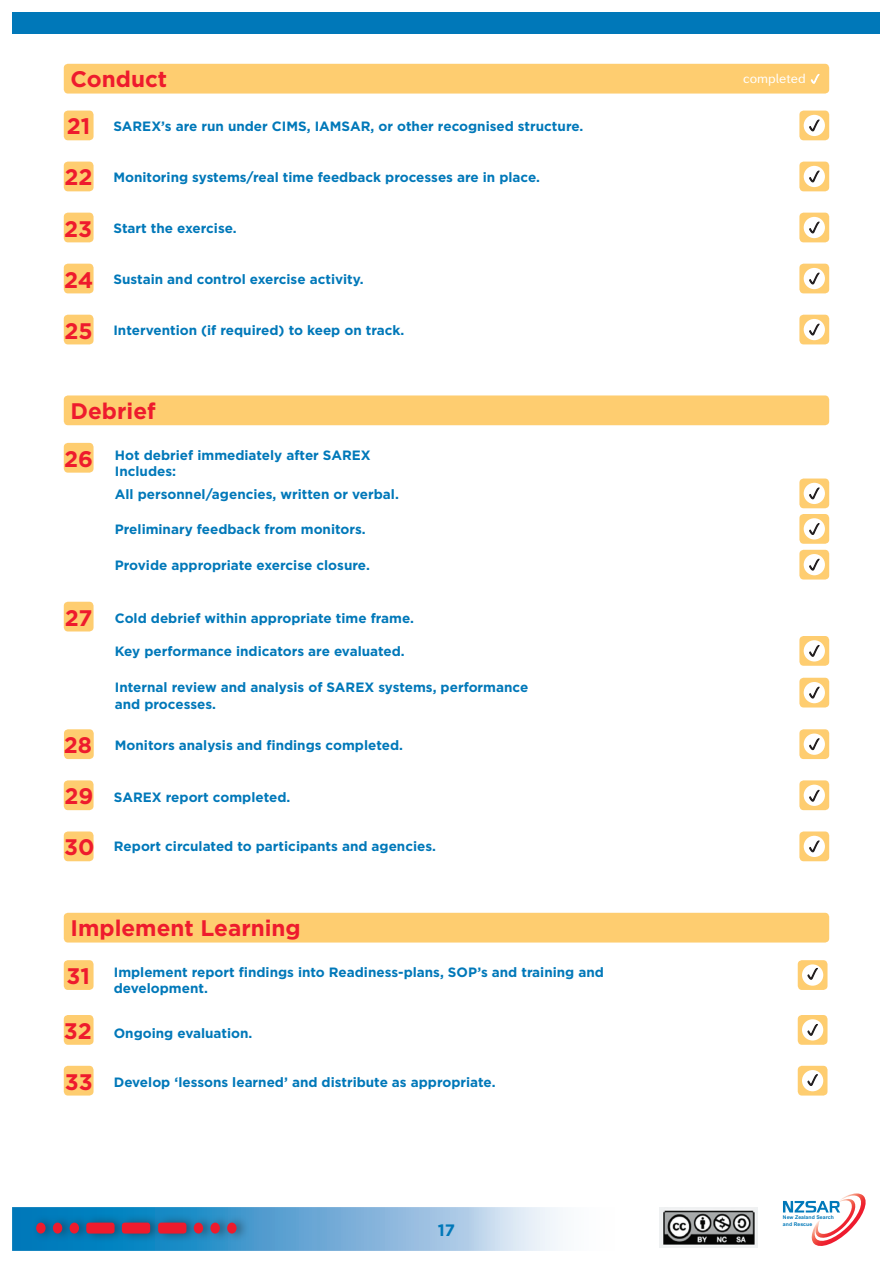
<style>
.page{position:relative;width:893px;height:1263px;background:#fff}
.page>*{position:absolute;margin:0;border:0;box-sizing:border-box;transform-origin:0 0}
.Sub_Head{font:700 22.5px "Gotham";color:#ee1b2d}
.numbered_heading{font:700 16.5px "Gotham";color:#0078b9}
.Numbered_heading_2{font:700 13.5px/16.5px "Gotham";color:#0078b9}
.body_text_new{font:12.75px "Seconda Soft";color:#fff}
.t1{font:700 5.1px/6.1px "Arial MT Std";letter-spacing:.01em;color:#0078b9}
</style>
<div class="page">
<div style="left:13px;top:13px;width:867px;height:21px;background:#0078b9"></div>
<svg style="left:13px;top:1208px;width:667px;height:42px"></svg>
<div style="left:31px;top:1213px;width:219px;height:30px;background:#231f20;opacity:.55"></div>
<div style="left:36px;top:1222px;width:10px;height:11px;background:#ee1b2d;border-radius:50%"></div>
<div style="left:53px;top:1222px;width:9px;height:11px;background:#ee1b2d;border-radius:50%"></div>
<div style="left:70px;top:1222px;width:9px;height:11px;background:#ee1b2d;border-radius:50%"></div>
<div style="left:86px;top:1222px;width:29px;height:11px;background:#ee1b2d;border-radius:3px"></div>
<div style="left:122px;top:1222px;width:28px;height:11px;background:#ee1b2d;border-radius:3px"></div>
<div style="left:158px;top:1222px;width:28px;height:11px;background:#ee1b2d;border-radius:3px"></div>
<div style="left:194px;top:1222px;width:9px;height:11px;background:#ee1b2d;border-radius:50%"></div>
<div style="left:210px;top:1222px;width:10px;height:11px;background:#ee1b2d;border-radius:50%"></div>
<div style="left:227px;top:1222px;width:10px;height:11px;background:#ee1b2d;border-radius:50%"></div>
<svg style="left:783px;top:1193px;width:83px;height:53px"></svg>
<img style="left:659px;top:1208px;width:99px;height:39px">
<div style="left:799px;top:111px;width:30px;height:29px;background:#fecd70;border-radius:4px"></div>
<div style="left:798px;top:960px;width:29px;height:30px;background:#fecd70;border-radius:4px"></div>
<div style="left:798px;top:1015px;width:29px;height:30px;background:#fecd70;border-radius:4px"></div>
<div style="left:798px;top:1066px;width:29px;height:29px;background:#fecd70;border-radius:4px"></div>
<div style="left:799px;top:478px;width:30px;height:30px;background:#fecd70;border-radius:4px"></div>
<div style="left:799px;top:636px;width:30px;height:30px;background:#fecd70;border-radius:4px"></div>
<div style="left:799px;top:514px;width:30px;height:30px;background:#fecd70;border-radius:4px"></div>
<div style="left:799px;top:678px;width:30px;height:29px;background:#fecd70;border-radius:4px"></div>
<div style="left:799px;top:550px;width:30px;height:29px;background:#fecd70;border-radius:4px"></div>
<div style="left:799px;top:162px;width:30px;height:29px;background:#fecd70;border-radius:4px"></div>
<div style="left:799px;top:729px;width:30px;height:30px;background:#fecd70;border-radius:4px"></div>
<div style="left:799px;top:213px;width:30px;height:29px;background:#fecd70;border-radius:4px"></div>
<div style="left:799px;top:780px;width:30px;height:30px;background:#fecd70;border-radius:4px"></div>
<div style="left:799px;top:264px;width:30px;height:29px;background:#fecd70;border-radius:4px"></div>
<div style="left:799px;top:831px;width:30px;height:30px;background:#fecd70;border-radius:4px"></div>
<div style="left:799px;top:315px;width:30px;height:29px;background:#fecd70;border-radius:4px"></div>
<div style="left:64px;top:111px;width:30px;height:29px;background:#fecd70;border-radius:4px"></div>
<div style="left:64px;top:443px;width:30px;height:30px;background:#fecd70;border-radius:4px"></div>
<div style="left:64px;top:960px;width:30px;height:30px;background:#fecd70;border-radius:4px"></div>
<div style="left:64px;top:1015px;width:30px;height:30px;background:#fecd70;border-radius:4px"></div>
<div style="left:64px;top:1066px;width:30px;height:29px;background:#fecd70;border-radius:4px"></div>
<div style="left:64px;top:602px;width:30px;height:29px;background:#fecd70;border-radius:4px"></div>
<div style="left:64px;top:162px;width:30px;height:29px;background:#fecd70;border-radius:4px"></div>
<div style="left:64px;top:729px;width:30px;height:30px;background:#fecd70;border-radius:4px"></div>
<div style="left:64px;top:213px;width:30px;height:29px;background:#fecd70;border-radius:4px"></div>
<div style="left:64px;top:780px;width:30px;height:30px;background:#fecd70;border-radius:4px"></div>
<div style="left:64px;top:264px;width:30px;height:29px;background:#fecd70;border-radius:4px"></div>
<div style="left:64px;top:831px;width:30px;height:30px;background:#fecd70;border-radius:4px"></div>
<div style="left:64px;top:315px;width:30px;height:29px;background:#fecd70;border-radius:4px"></div>
<div style="left:804px;top:115px;width:21px;height:21px;background:#fff;border-radius:50%"></div>
<div style="left:802px;top:964px;width:21px;height:22px;background:#fff;border-radius:50%"></div>
<div style="left:802px;top:1019px;width:21px;height:21px;background:#fff;border-radius:50%"></div>
<div style="left:802px;top:1070px;width:21px;height:21px;background:#fff;border-radius:50%"></div>
<div style="left:804px;top:483px;width:21px;height:21px;background:#fff;border-radius:50%"></div>
<div style="left:804px;top:640px;width:21px;height:21px;background:#fff;border-radius:50%"></div>
<div style="left:804px;top:518px;width:21px;height:21px;background:#fff;border-radius:50%"></div>
<div style="left:804px;top:682px;width:21px;height:21px;background:#fff;border-radius:50%"></div>
<div style="left:804px;top:554px;width:21px;height:21px;background:#fff;border-radius:50%"></div>
<div style="left:804px;top:166px;width:21px;height:21px;background:#fff;border-radius:50%"></div>
<div style="left:804px;top:733px;width:21px;height:22px;background:#fff;border-radius:50%"></div>
<div style="left:804px;top:217px;width:21px;height:21px;background:#fff;border-radius:50%"></div>
<div style="left:804px;top:785px;width:21px;height:21px;background:#fff;border-radius:50%"></div>
<div style="left:804px;top:268px;width:21px;height:21px;background:#fff;border-radius:50%"></div>
<div style="left:804px;top:836px;width:21px;height:21px;background:#fff;border-radius:50%"></div>
<div style="left:804px;top:319px;width:21px;height:21px;background:#fff;border-radius:50%"></div>
<div style="left:64px;top:64px;width:765px;height:30px;background:#fecd70;border-radius:4px"></div>
<div style="left:64px;top:395px;width:765px;height:30px;background:#fecd70;border-radius:4px"></div>
<div style="left:64px;top:913px;width:765px;height:29px;background:#fecd70;border-radius:4px"></div>
<svg style="left:810px;top:74px;width:10px;height:10px"></svg>
<svg style="left:809px;top:119px;width:11px;height:13px"></svg>
<svg style="left:809px;top:170px;width:11px;height:13px"></svg>
<svg style="left:809px;top:221px;width:11px;height:13px"></svg>
<svg style="left:809px;top:272px;width:11px;height:13px"></svg>
<svg style="left:809px;top:323px;width:11px;height:13px"></svg>
<svg style="left:809px;top:487px;width:11px;height:13px"></svg>
<svg style="left:809px;top:523px;width:11px;height:12px"></svg>
<svg style="left:809px;top:558px;width:11px;height:13px"></svg>
<svg style="left:809px;top:645px;width:11px;height:12px"></svg>
<svg style="left:809px;top:686px;width:11px;height:13px"></svg>
<svg style="left:809px;top:738px;width:11px;height:13px"></svg>
<svg style="left:809px;top:789px;width:11px;height:13px"></svg>
<svg style="left:809px;top:840px;width:11px;height:13px"></svg>
<svg style="left:807px;top:967px;width:11px;height:13px"></svg>
<svg style="left:807px;top:1024px;width:11px;height:12px"></svg>
<svg style="left:807px;top:1074px;width:11px;height:12px"></svg>
<p class="Sub_Head" style="left:71px;top:65px;width:98px">Conduct</p>
<p class="body_text_new" style="left:743px;top:71px;width:64px">completed</p>
<p class="Sub_Head" style="left:67px;top:113px;width:25px">21</p>
<p class="Numbered_heading_2" style="left:113px;top:118px;width:471px">SAREX’s are run under CIMS, IAMSAR, or other recognised structure.</p>
<p class="Sub_Head" style="left:65px;top:164px;width:30px">22</p>
<p class="Numbered_heading_2" style="left:113px;top:169px;width:428px">Monitoring systems/real time feedback processes are in place.</p>
<p class="Sub_Head" style="left:64px;top:215px;width:29px">23</p>
<p class="Numbered_heading_2" style="left:113px;top:220px;width:125px">Start the exercise.</p>
<p class="Sub_Head" style="left:64px;top:266px;width:31px">24</p>
<p class="Numbered_heading_2" style="left:113px;top:271px;width:252px">Sustain and control exercise activity.</p>
<p class="Sub_Head" style="left:65px;top:317px;width:30px">25</p>
<p class="Numbered_heading_2" style="left:113px;top:322px;width:292px">Intervention (if required) to keep on track.</p>
<p class="Sub_Head" style="left:71px;top:397px;width:87px">Debrief</p>
<p class="Sub_Head" style="left:64px;top:445px;width:30px">26</p>
<p class="Numbered_heading_2" style="left:115px;top:446px;width:257px">Hot debrief immediately after SAREX<br>Includes:</p>
<p class="Numbered_heading_2" style="left:115px;top:486px;width:286px">All personnel/agencies, written or verbal.</p>
<p class="Numbered_heading_2" style="left:115px;top:521px;width:252px">Preliminary feedback from monitors.</p>
<p class="Numbered_heading_2" style="left:115px;top:557px;width:256px">Provide appropriate exercise closure.</p>
<p class="Sub_Head" style="left:65px;top:604px;width:29px">27</p>
<p class="Numbered_heading_2" style="left:115px;top:610px;width:301px">Cold debrief within appropriate time frame.</p>
<p class="Numbered_heading_2" style="left:115px;top:643px;width:291px">Key performance indicators are evaluated.</p>
<p class="Numbered_heading_2" style="left:115px;top:679px;width:415px">Internal review and analysis of SAREX systems, performance and processes.</p>
<p class="Sub_Head" style="left:64px;top:731px;width:30px">28</p>
<p class="Numbered_heading_2" style="left:115px;top:737px;width:290px">Monitors analysis and findings completed.</p>
<p class="Sub_Head" style="left:64px;top:783px;width:30px">29</p>
<p class="Numbered_heading_2" style="left:114px;top:788px;width:178px">SAREX report completed.</p>
<p class="Sub_Head" style="left:64px;top:834px;width:32px">30</p>
<p class="Numbered_heading_2" style="left:114px;top:838px;width:324px">Report circulated to participants and agencies.</p>
<p class="Sub_Head" style="left:71px;top:914px;width:232px">Implement Learning</p>
<p class="Sub_Head" style="left:67px;top:962px;width:25px">31</p>
<p class="Sub_Head" style="left:64px;top:1017px;width:29px">32</p>
<p class="Sub_Head" style="left:65px;top:1068px;width:29px">33</p>
<p class="Numbered_heading_2" style="left:114px;top:964px;width:492px">Implement report findings into Readiness-plans, SOP’s and training and development.</p>
<p class="Numbered_heading_2" style="left:114px;top:1024px;width:140px">Ongoing evaluation.</p>
<p class="Numbered_heading_2" style="left:114px;top:1074px;width:383px">Develop ‘lessons learned’ and distribute as appropriate.</p>
<p class="numbered_heading" style="left:438px;top:1220px;width:19px">17</p>
<p class="t1" style="left:783px;top:1214px;width:52px">New Zealand Search and Rescue</p>
</div>
